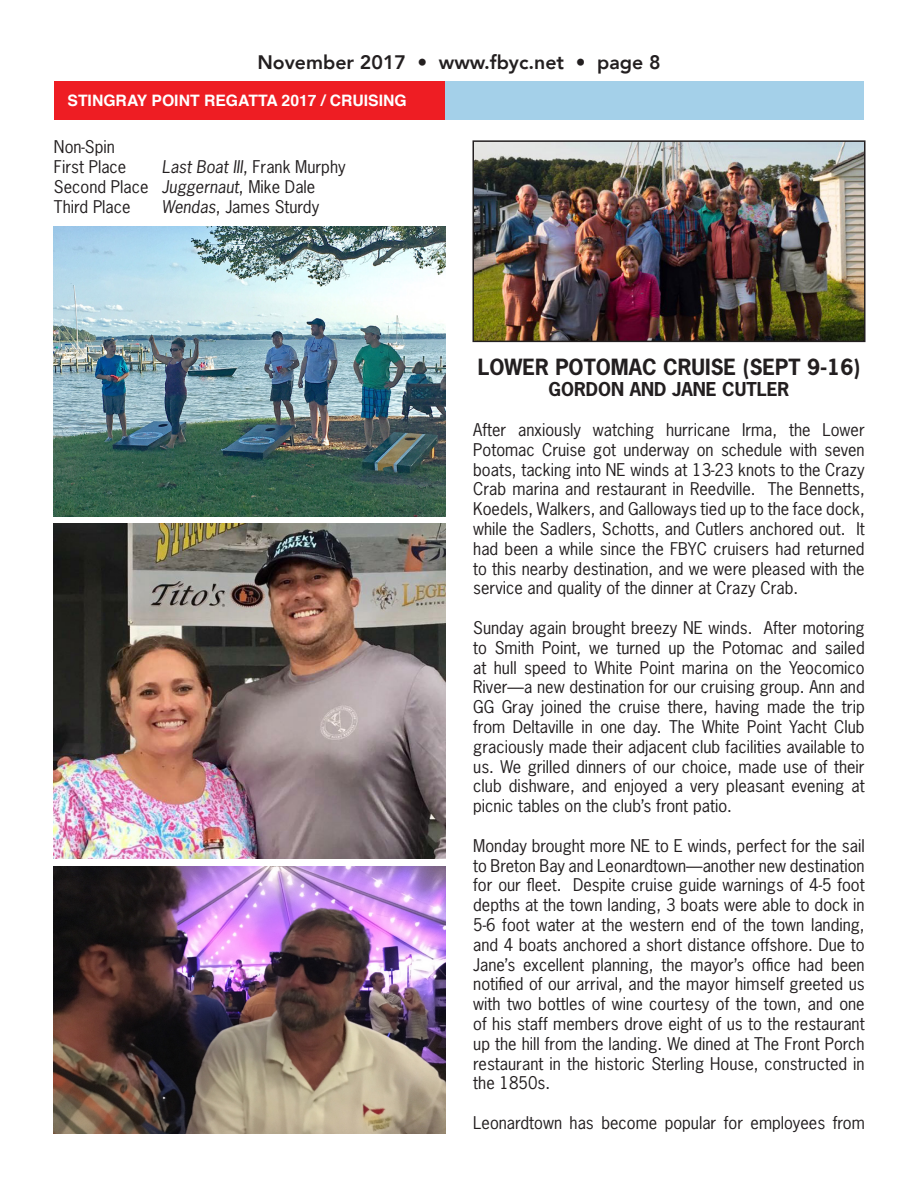
<style>
.page{position:relative;width:918px;height:1188px;background:#fff}
.page>*{position:absolute;margin:0;border:0;box-sizing:border-box;transform-origin:0 0}
.t1{font:700 21px "News Gothic Std";color:#231f20}
.t2{font:800 19.5px "Avenir";color:#231f20}
.t3{font:700 18px "News Gothic Std";color:#231f20}
.t4{font:16.5px/19.8px "News Gothic Std";color:#231f20;text-align:justify}
.t5{font:700 15.75px "Helvetica";color:#fff}
.s1{font-style:italic}
</style>
<div class="page">
<div style="left:54px;top:81px;width:392px;height:39px;background:#ee1d23"></div>
<div style="left:446px;top:81px;width:418px;height:39px;background:#a4d0e9"></div>
<img style="left:475px;top:143px;width:388px;height:196px">
<div style="left:472px;top:140px;width:394px;height:202px;border:2px solid #231f20"></div>
<img style="left:54px;top:226px;width:391px;height:291px">
<img style="left:54px;top:524px;width:391px;height:335px">
<img style="left:54px;top:866px;width:391px;height:268px">
<p class="t2" style="left:257px;top:47px;width:405px">November 2017 • www.fbyc.net • page 8</p>
<p class="t5" style="left:68px;top:88px;width:341px">STINGRAY POINT REGATTA 2017 / CRUISING</p>
<p class="t4" style="left:54px;top:137px;width:74px">Non-Spin<br>First Place</p>
<p class="t4" style="left:54px;top:157px;width:293px;text-align:left;text-indent:108px"><span class="s1">Last Boat III</span>, Frank Murphy<br>Second Place <span class="s1">Juggernaut</span>, Mike Dale<br>Third Place</p>
<p class="t4" style="left:162px;top:196px;width:159px"><span class="s1">Wendas</span>, James Sturdy</p>
<p class="t1" style="left:478px;top:353px;width:384px">LOWER POTOMAC CRUISE (SEPT 9-16)</p>
<p class="t3" style="left:549px;top:378px;width:242px">GORDON AND JANE CUTLER</p>
<p class="t4" style="left:473px;top:420px;width:393px">After anxiously watching hurricane Irma, the Lower Potomac Cruise got underway on schedule with seven boats, tacking into NE winds at 13-23 knots to the Crazy Crab marina and restaurant in Reedville. The Bennetts, Koedels, Walkers, and Galloways tied up to the face dock, while the Sadlers, Schotts, and Cutlers anchored out. It had been a while since the FBYC cruisers had returned to this nearby destination, and we were pleased with the service and quality of the dinner at Crazy Crab.</p>
<p class="t4" style="left:473px;top:618px;width:393px">Sunday again brought breezy NE winds. After motoring to Smith Point, we turned up the Potomac and sailed at hull speed to White Point marina on the Yeocomico River—a new destination for our cruising group. Ann and GG Gray joined the cruise there, having made the trip from Deltaville in one day. The White Point Yacht Club graciously made their adjacent club facilities available to us. We grilled dinners of our choice, made use of their club dishware, and enjoyed a very pleasant evening at picnic tables on the club’s front patio.</p>
<p class="t4" style="left:473px;top:836px;width:393px">Monday brought more NE to E winds, perfect for the sail to Breton Bay and Leonardtown—another new destination for our fleet. Despite cruise guide warnings of 4-5 foot depths at the town landing, 3 boats were able to dock in 5-6 foot water at the western end of the town landing, and 4 boats anchored a short distance offshore. Due to Jane’s excellent planning, the mayor’s office had been notified of our arrival, and the mayor himself greeted us with two bottles of wine courtesy of the town, and one of his staff members drove eight of us to the restaurant up the hill from the landing. We dined at The Front Porch restaurant in the historic Sterling House, constructed in the 1850s.</p>
<p class="t4" style="left:473px;top:1113px;width:393px">Leonardtown has become popular for employees from</p>
</div>
